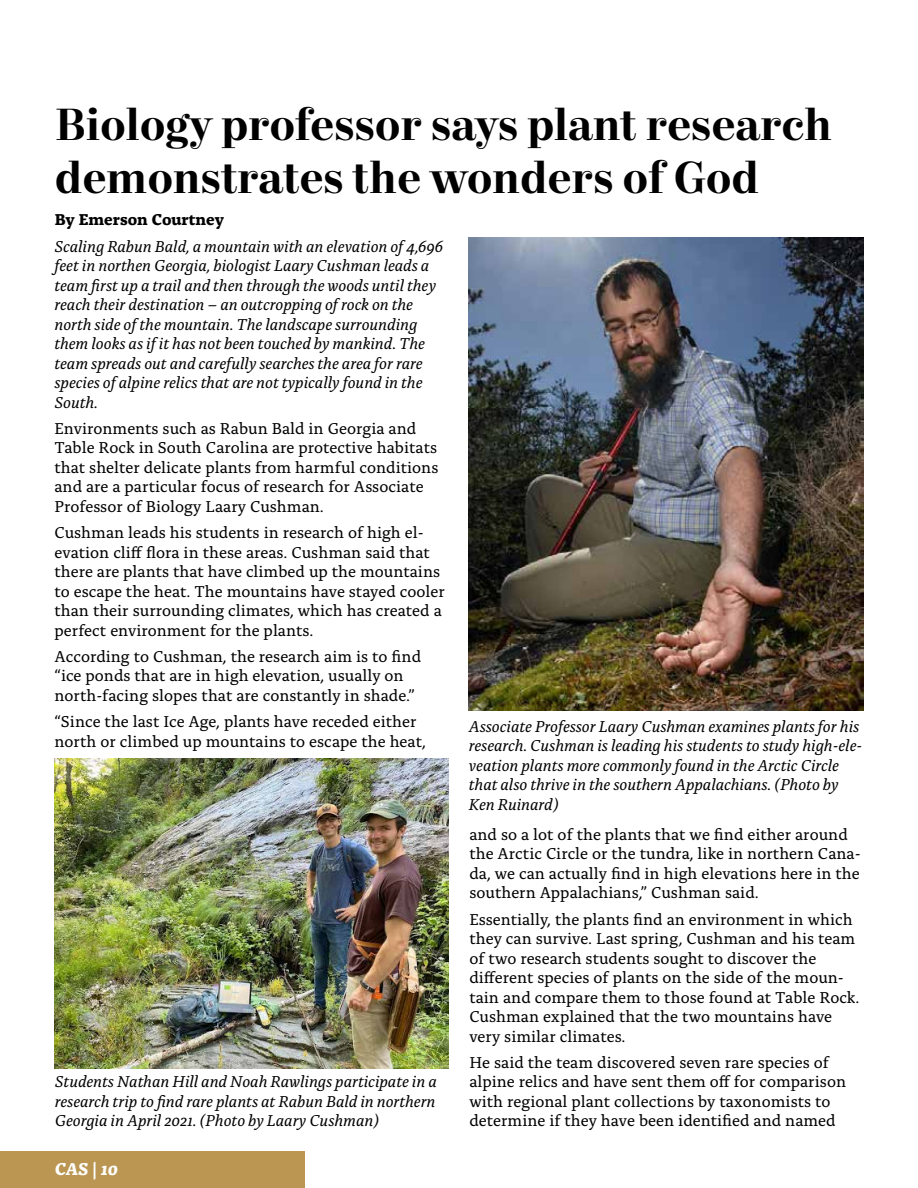
<style>
.page{position:relative;width:918px;height:1188px;background:#fff}
.page>*{position:absolute;margin:0;border:0;box-sizing:border-box;transform-origin:0 0}
.t1{font:600 45px/52.5px "Mort Modern 10";color:#000}
.t2{font:italic 700 18px "Alda OTCEV";color:#fff}
.t3{font:16.5px/19.5px "Alda OTCEV";color:#000}
.t4{font:italic 16.5px/19.5px "Alda OTCEV";color:#000}
.t5{font:700 16.5px "Alda OTCEV";color:#000}
</style>
<div class="page">
<div style="left:0;top:1151px;width:305px;height:37px;background:#ba9652"></div>
<img style="left:468px;top:238px;width:396px;height:473px">
<img style="left:54px;top:758px;width:395px;height:310px">
<h1 class="t1" style="left:55px;top:100px;width:779px">Biology professor says plant research demonstrates the wonders of God</h1>
<p class="t5" style="left:55px;top:207px;width:171px">By Emerson Courtney</p>
<p class="t4" style="left:54px;top:235px;width:390px">Scaling Rabun Bald, a mountain with an elevation of 4,696 feet in northen Georgia, biologist Laary Cushman leads a team first up a trail and then through the woods until they reach their destination – an outcropping of rock on the north side of the mountain. The landscape surrounding them looks as if it has not been touched by mankind. The team spreads out and carefully searches the area for rare species of alpine relics that are not typically found in the South.</p>
<p class="t3" style="left:54px;top:417px;width:385px">Environments such as Rabun Bald in Georgia and Table Rock in South Carolina are protective habitats that shelter delicate plants from harmful conditions and are a particular focus of research for Associate Professor of Biology Laary Cushman.</p>
<p class="t3" style="left:54px;top:522px;width:392px">Cushman leads his students in research of high el&shy;evation cliff flora in these areas. Cushman said that there are plants that have climbed up the mountains to escape the heat. The mountains have stayed cooler than their surrounding climates, which has created a perfect environment for the plants.</p>
<p class="t3" style="left:54px;top:645px;width:368px">According to Cushman, the research aim is to find “ice ponds that are in high elevation, usually on north-facing slopes that are constantly in shade.”</p>
<p class="t3" style="left:54px;top:711px;width:373px">“Since the last Ice Age, plants have receded either north or climbed up mountains to escape the heat,</p>
<p class="t4" style="left:469px;top:715px;width:395px">Associate Professor Laary Cushman examines plants for his research. Cushman is leading his students to study high-ele&shy;veation plants more commonly found in the Arctic Circle that also thrive in the southern Appalachians. (Photo by Ken Ruinard)</p>
<p class="t3" style="left:469px;top:823px;width:393px">and so a lot of the plants that we find either around the Arctic Circle or the tundra, like in northern Cana&shy;da, we can actually find in high elevations here in the southern Appalachians,” Cushman said.</p>
<p class="t3" style="left:469px;top:908px;width:392px">Essentially, the plants find an environment in which they can survive. Last spring, Cushman and his team of two research students sought to discover the different species of plants on the side of the moun&shy;tain and compare them to those found at Table Rock.<br>Cushman explained that the two mountains have very similar climates.</p>
<p class="t3" style="left:469px;top:1051px;width:378px">He said the team discovered seven rare species of alpine relics and have sent them off for comparison with regional plant collections by taxonomists to determine if they have been identified and named</p>
<p class="t4" style="left:55px;top:1071px;width:383px;text-align:justify">Students Nathan Hill and Noah Rawlings participate in a research trip to find rare plants at Rabun Bald in northern Georgia in April 2021. (Photo by Laary Cushman)</p>
<p class="t2" style="left:55px;top:1155px;width:65px">CAS | 10</p>
</div>
